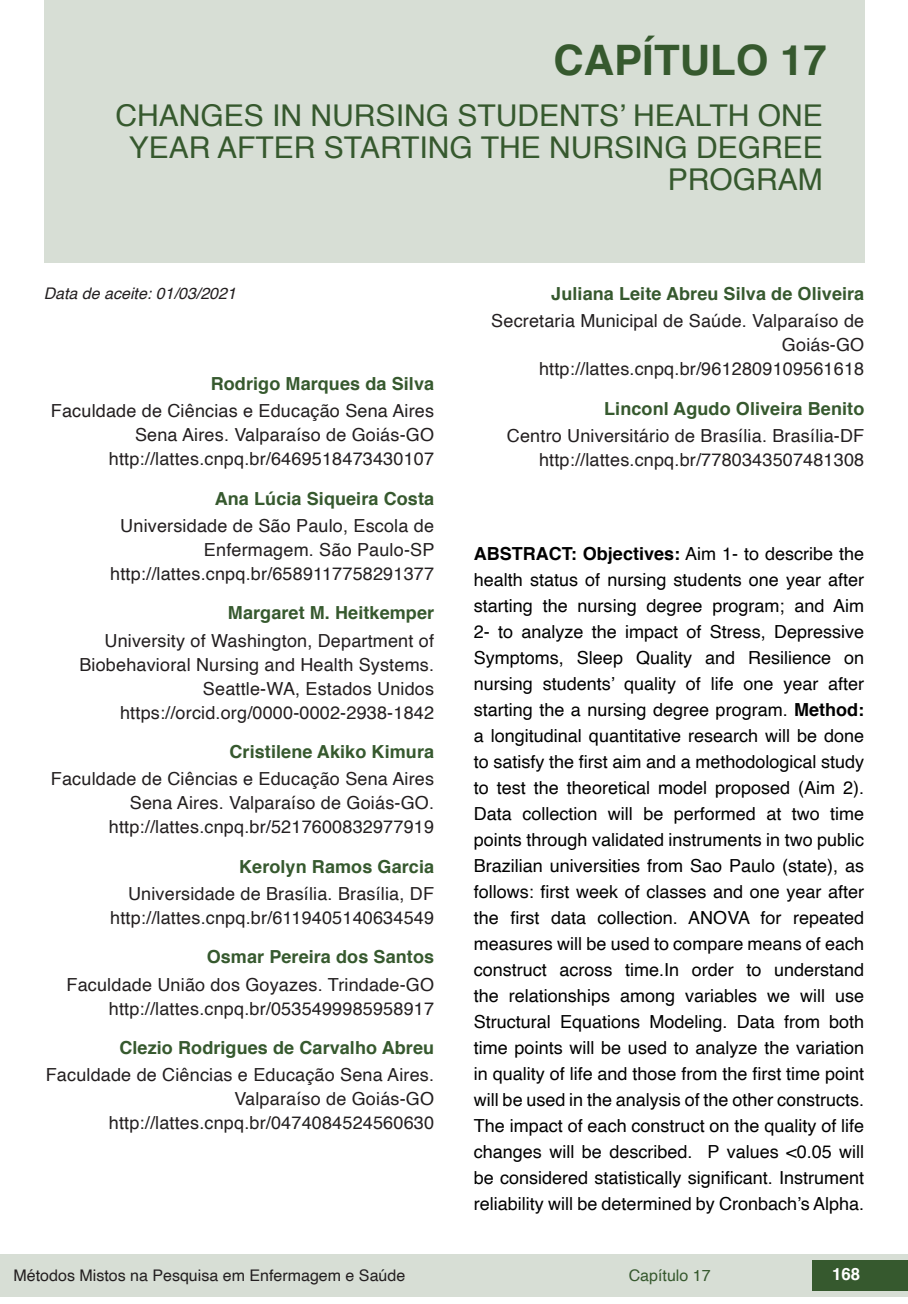
<style>
.page{position:relative;width:908px;height:1304px;background:#fff}
.page>*{position:absolute;margin:0;border:0;box-sizing:border-box;transform-origin:0 0}
.capítulos{font:700 42px "Helvetica";color:#36592e}
.nome_artigos{font:30px/32px "Helvetica";color:#36592e;text-align:right}
.Resumos_e_PC_TXT{font:18px/26px "Helvetica";color:#000;text-align:justify}
.info_autores{font:18px/24px "Helvetica";letter-spacing:.01em;color:#231f20;text-align:right}
.nome_autores{font:700 18px "Helvetica";letter-spacing:.005em;color:#36592e}
.t1{font:700 16.8px "Helvetica";color:#fff}
.t2{font:16px "Helvetica";color:#231f20}
.t3{font:italic 16px "Helvetica";color:#231f20}
.t4{font:16px "Helvetica";color:#36592e}
.s1{font-weight:700}
</style>
<div class="page">
<div style="left:0;top:1254px;width:906px;height:43px;background:#d7ded5"></div>
<div style="left:812px;top:1261px;width:95px;height:30px;background:#36592e"></div>
<div style="left:44px;top:0;width:819px;height:263px;background:#d7ded5"></div>
<p class="capítulos" style="left:553px;top:26px;width:275px">CAPÍTULO 17</p>
<p class="nome_artigos" style="left:115px;top:101px;width:708px">CHANGES IN NURSING STUDENTS’ HEALTH ONE<br>YEAR AFTER STARTING THE NURSING DEGREE<br>PROGRAM</p>
<p class="t3" style="left:44px;top:280px;width:194px">Data de aceite: 01/03/2021</p>
<p class="nome_autores" style="left:211px;top:369px;width:225px">Rodrigo Marques da Silva</p>
<p class="info_autores" style="left:51px;top:399px;width:384px">Faculdade de Ciências e Educação Sena Aires<br>Sena Aires. Valparaíso de Goiás-GO</p>
<p class="info_autores" style="left:109px;top:447px;width:326px">http://lattes.cnpq.br/6469518473430107</p>
<p class="nome_autores" style="left:215px;top:484px;width:221px">Ana Lúcia Siqueira Costa</p>
<p class="info_autores" style="left:120px;top:514px;width:315px">Universidade de São Paulo, Escola de<br>Enfermagem. São Paulo-SP</p>
<p class="info_autores" style="left:110px;top:562px;width:325px">http://lattes.cnpq.br/6589117758291377</p>
<p class="nome_autores" style="left:228px;top:598px;width:207px">Margaret M. Heitkemper</p>
<p class="info_autores" style="left:79px;top:629px;width:356px">University of Washington, Department of<br>Biobehavioral Nursing and Health Systems.<br>Seattle-WA, Estados Unidos</p>
<p class="info_autores" style="left:120px;top:701px;width:315px">https://orcid.org/0000-0002-2938-1842</p>
<p class="nome_autores" style="left:229px;top:737px;width:206px">Cristilene Akiko Kimura</p>
<p class="info_autores" style="left:51px;top:768px;width:384px">Faculdade de Ciências e Educação Sena Aires<br>Sena Aires. Valparaíso de Goiás-GO.</p>
<p class="info_autores" style="left:109px;top:816px;width:326px">http://lattes.cnpq.br/5217600832977919</p>
<p class="nome_autores" style="left:239px;top:852px;width:196px">Kerolyn Ramos Garcia</p>
<p class="info_autores" style="left:128px;top:882px;width:307px">Universidade de Brasília. Brasília, DF</p>
<p class="info_autores" style="left:110px;top:906px;width:325px">http://lattes.cnpq.br/6119405140634549</p>
<p class="nome_autores" style="left:207px;top:942px;width:229px">Osmar Pereira dos Santos</p>
<p class="info_autores" style="left:66px;top:973px;width:369px">Faculdade União dos Goyazes. Trindade-GO</p>
<p class="info_autores" style="left:109px;top:997px;width:326px">http://lattes.cnpq.br/0535499985958917</p>
<p class="nome_autores" style="left:119px;top:1033px;width:316px">Clezio Rodrigues de Carvalho Abreu</p>
<p class="info_autores" style="left:46px;top:1064px;width:389px">Faculdade de Ciências e Educação Sena Aires.<br>Valparaíso de Goiás-GO</p>
<p class="info_autores" style="left:109px;top:1112px;width:326px">http://lattes.cnpq.br/0474084524560630</p>
<p class="nome_autores" style="left:551px;top:279px;width:314px">Juliana Leite Abreu Silva de Oliveira</p>
<p class="info_autores" style="left:491px;top:310px;width:374px">Secretaria Municipal de Saúde. Valparaíso de<br>Goiás-GO</p>
<p class="info_autores" style="left:539px;top:358px;width:326px">http://lattes.cnpq.br/9612809109561618</p>
<p class="nome_autores" style="left:604px;top:394px;width:261px">Linconl Agudo Oliveira Benito</p>
<p class="info_autores" style="left:506px;top:424px;width:358px">Centro Universitário de Brasília. Brasília-DF</p>
<p class="info_autores" style="left:539px;top:448px;width:326px">http://lattes.cnpq.br/7780343507481308</p>
<p class="Resumos_e_PC_TXT" style="left:473px;top:541px;width:392px"><span class="s1">ABSTRACT: Objectives:</span> Aim 1- to describe the health status of nursing students one year after starting the nursing degree program; and Aim 2- to analyze the impact of Stress, Depressive Symptoms, Sleep Quality and Resilience on nursing students’ quality of life one year after starting the a nursing degree program. <span class="s1">Method: </span>a longitudinal quantitative research will be done to satisfy the first aim and a methodological study to test the theoretical model proposed (Aim 2).<br>Data collection will be performed at two time points through validated instruments in two public Brazilian universities from Sao Paulo (state), as follows: first week of classes and one year after the first data collection. ANOVA for repeated measures will be used to compare means of each construct across time.In order to understand the relationships among variables we will use Structural Equations Modeling. Data from both time points will be used to analyze the variation in quality of life and those from the first time point will be used in the analysis of the other constructs.<br>The impact of each construct on the quality of life changes will be described. P values &lt;0.05 will be considered statistically significant. Instrument reliability will be determined by Cronbach’s Alpha.</p>
<p class="t2" style="left:14px;top:1263px;width:393px">Métodos Mistos na Pesquisa em Enfermagem e Saúde</p>
<p class="t4" style="left:628px;top:1263px;width:83px">Capítulo 17</p>
<p class="t1" style="left:831px;top:1261px;width:30px">168</p>
</div>
